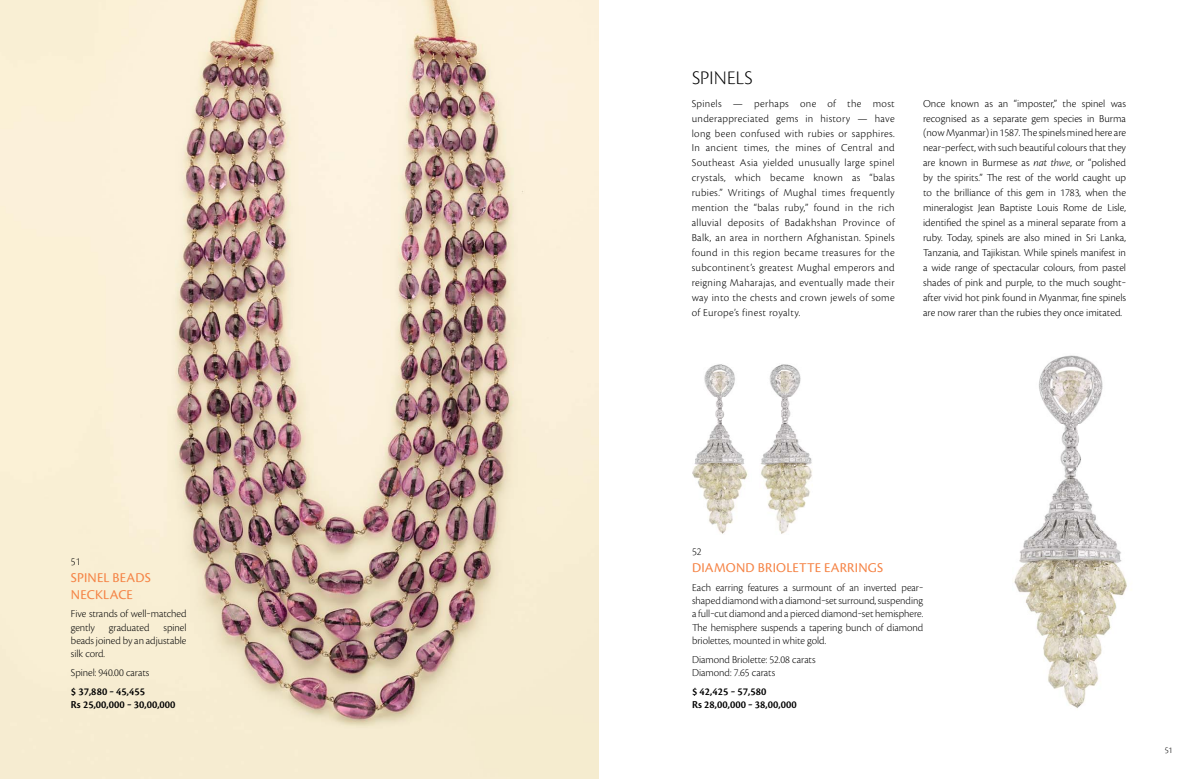
<style>
.page{position:relative;width:1197px;height:779px;background:#fff}
.page>*{position:absolute;margin:0;border:0;box-sizing:border-box;transform-origin:0 0}
.t1{font:20px "Cronos Pro Lt Subh";letter-spacing:.01em;color:#000}
.t2{font:14px/16.8px "Cronos Pro";letter-spacing:.015em;color:#f58345}
.t3{font:300 11px/14.9px "Cronos Pro";letter-spacing:.01em;color:#000;text-align:justify}
.t4{font:11px/13.2px "Cronos Pro Lt Subh";color:#000;text-align:justify}
.t5{font:11px/13.2px "Cronos Pro Semibold Subh";letter-spacing:.005em;color:#000}
.t6{font:300 9px "Cronos Pro";color:#000}
.s1{font-style:italic}
</style>
<div class="page">
<img style="left:692px;top:364px;width:119px;height:170px">
<img style="left:1014px;top:355px;width:113px;height:353px">
<img style="left:0;top:0;width:598px;height:778px">
<p class="t4" style="left:71px;top:555px;width:11px">51</p>
<p class="t2" style="left:71px;top:569px;width:81px">SPINEL BEADS<br>NECKLACE</p>
<p class="t4" style="left:71px;top:608px;width:117px">Five strands of well‒matched gently</p>
<p class="t4" style="left:71px;top:621px;width:117px;text-indent:93px">spinel beads joined by an adjustable silk cord.</p>
<p class="t4" style="left:71px;top:666px;width:80px">Spinel: 940.00 carats</p>
<p class="t5" style="left:71px;top:685px;width:106px">$ 37,880 ‒ 45,455<br>Rs 25,00,000 ‒ 30,00,000</p>
<p class="t4" style="left:109px;top:621px;width:42px">graduated</p>
<h1 class="t1" style="left:692px;top:69px;width:62px">SPINELS</h1>
<p class="t3" style="left:691px;top:96px;width:204px">Spinels — perhaps one of the most underappreciated gems in history — have long been confused with rubies or sapphires.<br>In ancient times, the mines of Central and Southeast Asia yielded unusually large spinel crystals, which became known as “balas rubies.” Writings of Mughal times frequently mention the “balas ruby,” found in the rich alluvial deposits of Badakhshan Province of Balk, an area in northern Afghanistan. Spinels found in this region became treasures for the subcontinent’s greatest Mughal emperors and reigning Maharajas, and eventually made their way into the chests and crown jewels of some of Europe’s finest royalty.</p>
<p class="t3" style="left:923px;top:96px;width:204px">Once known as an “imposter,” the spinel was recognised as a separate gem species in Burma (now Myanmar) in 1587. The spinels mined here are near‒perfect, with such beautiful colours that they are known in Burmese as <span class="s1">nat thwe</span>, or “polished by the spirits.” The rest of the world caught up to the brilliance of this gem in 1783, when the mineralogist Jean Baptiste Louis Rome de Lisle, identified the spinel as a mineral separate from a ruby. Today, spinels are also mined in Sri Lanka, Tanzania, and Tajikistan. While spinels manifest in a wide range of spectacular colours, from pastel shades of pink and purple, to the much sought‒ after vivid hot pink found in Myanmar, fine spinels are now rarer than the rubies they once imitated.</p>
<p class="t4" style="left:692px;top:545px;width:11px">52</p>
<p class="t2" style="left:692px;top:560px;width:192px">DIAMOND BRIOLETTE EARRINGS</p>
<p class="t4" style="left:692px;top:581px;width:233px">Each earring features a surmount of an inverted pear‒ shaped diamond with a diamond‒set surround, suspending a full‒cut diamond and a pierced diamond‒set hemisphere.<br>The hemisphere suspends a tapering bunch of diamond briolettes, mounted in white gold.</p>
<p class="t4" style="left:692px;top:653px;width:125px">Diamond Briolette: 52.08 carats<br>Diamond: 7.65 carats</p>
<p class="t5" style="left:692px;top:685px;width:106px">$ 42,425 ‒ 57,580<br>Rs 28,00,000 ‒ 38,00,000</p>
<p class="t6" style="left:1164px;top:746px;width:9px">51</p>
</div>
